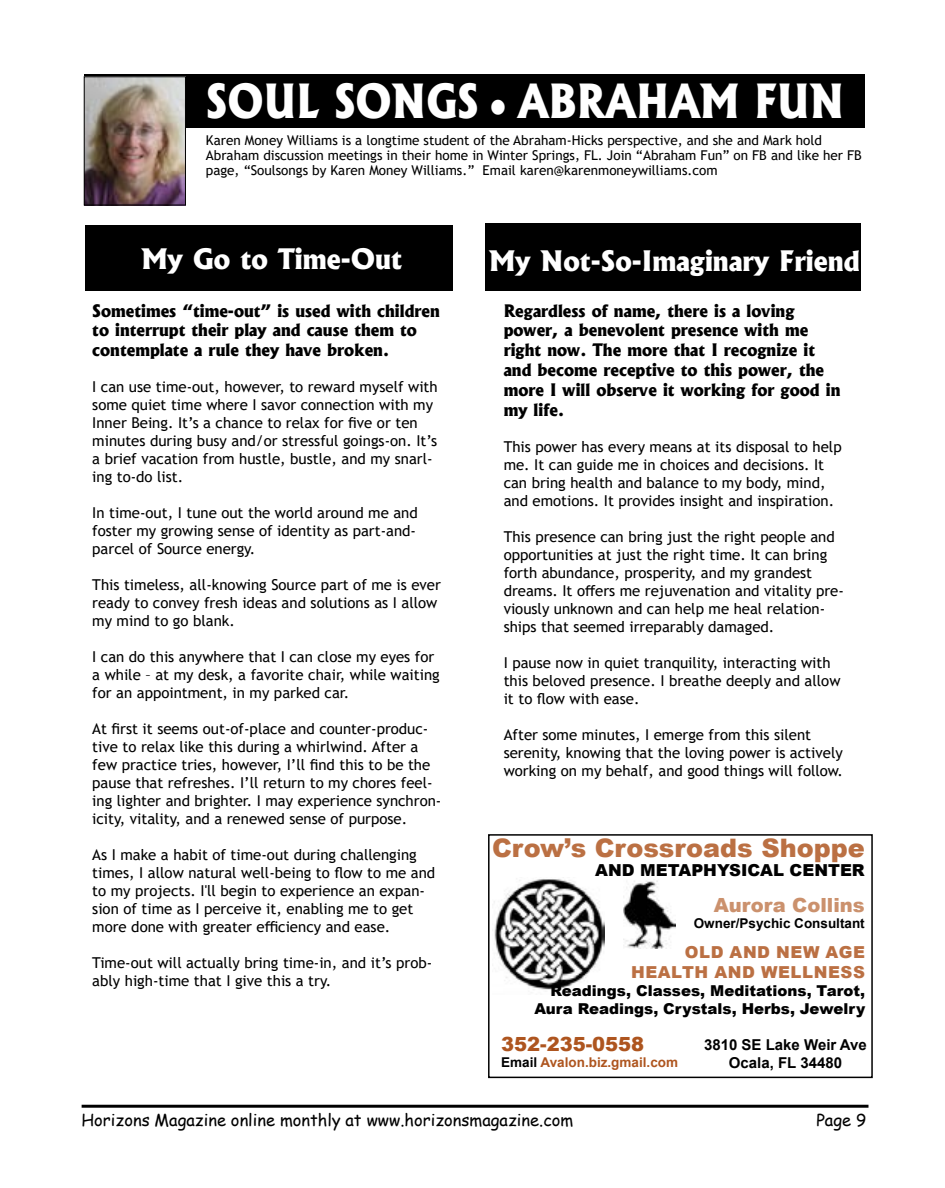
<style>
.page{position:relative;width:945px;height:1188px;background:#fff}
.page>*{position:absolute;margin:0;border:0;box-sizing:border-box;transform-origin:0 0}
.t1{font:800 45px "Albertus";color:#fff;scale:.89 1}
.t2{font:800 27px "Albertus";color:#fff}
.t3{font:900 25.5px "Arial";color:#bb7043}
.t4{font:900 19.5px "Arial";color:#cb916d}
.t5{font:900 19.5px "Arial";color:#ae551f}
.t6{font:800 16.5px/19.8px "Albertus";color:#000}
.t7{font:16.5px "Comic Sans MS";color:#000}
.t8{font:900 16.5px/19.8px "Arial";letter-spacing:.035em;color:#bb7043;text-align:right}
.t9{font:900 16.5px "Arial";color:#000}
.t10{font:15px/18px "Trebuchet MS";color:#000}
.t11{font:900 15px/18px "Arial";color:#000;text-align:right}
.t12{font:700 15px/18px "Arial";color:#000;text-align:center}
.t13{font:13.5px/15px "Trebuchet MS";color:#000}
.t14{font:700 13.5px "Arial";color:#ae551f}
.t15{font:700 13.5px "Arial";color:#000}
.s1{font-size:30px}
.s2{color:#000}
</style>
<div class="page">
<hr style="left:82px;top:1105px;width:787px;height:3px;background:#000">
<div style="left:84px;top:74px;width:781px;height:54px;background:#000"></div>
<img style="left:86px;top:79px;width:98px;height:124px">
<div style="left:84px;top:77px;width:102px;height:128px;border:1px solid #000"></div>
<div style="left:86px;top:225px;width:367px;height:66px;background:#000"></div>
<div style="left:485px;top:224px;width:376px;height:67px;background:#000"></div>
<div style="left:488px;top:834px;width:385px;height:244px;border:2px solid #000"></div>
<img style="left:494px;top:879px;width:111px;height:111px">
<img style="left:623px;top:880px;width:52px;height:69px">
<h1 class="t1" style="left:206px;top:73px;width:719px">SOUL SONGS <span class="s1">•</span> ABRAHAM FUN</h1>
<p class="t13" style="left:206px;top:133px;width:657px">Karen Money Williams is a longtime student of the Abraham-Hicks perspective, and she and Mark hold<br>Abraham discussion meetings in their home in Winter Springs, FL. Join “Abraham Fun” on FB and like her FB page, “Soulsongs by Karen Money Williams.” Email karen@karenmoneywilliams.com</p>
<h2 class="t2" style="left:141px;top:242px;width:262px">My Go to Time-Out</h2>
<h2 class="t2" style="left:489px;top:244px;width:373px">My Not-So-Imaginary Friend</h2>
<p class="t6" style="left:504px;top:301px;width:338px">Regardless of name, there is a loving power, a benevolent presence with me right now. The more that I recognize it and become receptive to this power, the more I will observe it working for good in my life.</p>
<p class="t10" style="left:504px;top:437px;width:340px">This power has every means at its disposal to help me. It can guide me in choices and decisions. It can bring health and balance to my body, mind, and emotions. It provides insight and inspiration.</p>
<p class="t10" style="left:504px;top:527px;width:342px">This presence can bring just the right people and opportunities at just the right time. It can bring forth abundance, prosperity, and my grandest dreams. It offers me rejuvenation and vitality pre&shy;viously unknown and can help me heal relation&shy;ships that seemed irreparably damaged.</p>
<p class="t10" style="left:504px;top:653px;width:338px">I pause now in quiet tranquility, interacting with this beloved presence. I breathe deeply and allow it to flow with ease.</p>
<p class="t10" style="left:504px;top:725px;width:341px">After some minutes, I emerge from this silent serenity, knowing that the loving power is actively working on my behalf, and good things will follow.</p>
<p class="t6" style="left:92px;top:301px;width:349px">Sometimes “time-out” is used with children to interrupt their play and cause them to contemplate a rule they have broken.</p>
<p class="t10" style="left:92px;top:378px;width:347px">I can use time-out, however, to reward myself with some quiet time where I savor connection with my Inner Being. It’s a chance to relax for five or ten minutes during busy and/or stressful goings-on. It’s a brief vacation from hustle, bustle, and my snarl&shy;ing to-do list.</p>
<p class="t10" style="left:92px;top:504px;width:327px;text-align:justify">In time-out, I tune out the world around me and foster my growing sense of identity as part-and&shy;parcel of Source energy.</p>
<p class="t10" style="left:92px;top:576px;width:350px">This timeless, all-knowing Source part of me is ever ready to convey fresh ideas and solutions as I allow my mind to go blank.</p>
<p class="t10" style="left:92px;top:648px;width:349px">I can do this anywhere that I can close my eyes for a while – at my desk, a favorite chair, while waiting for an appointment, in my parked car.</p>
<p class="t10" style="left:92px;top:720px;width:351px">At first it seems out-of-place and counter-produc&shy;tive to relax like this during a whirlwind. After a few practice tries, however, I’ll find this to be the pause that refreshes. I’ll return to my chores feel&shy;ing lighter and brighter. I may experience synchron&shy;icity, vitality, and a renewed sense of purpose.</p>
<p class="t10" style="left:92px;top:846px;width:344px">As I make a habit of time-out during challenging times, I allow natural well-being to flow to me and to my projects. I'll begin to experience an expan&shy;sion of time as I perceive it, enabling me to get more done with greater efficiency and ease.</p>
<p class="t10" style="left:92px;top:954px;width:342px">Time-out will actually bring time-in, and it’s prob&shy;ably high-time that I give this a try.</p>
<h3 class="t3" style="left:492px;top:829px;width:374px">Crow’s Crossroads Shoppe</h3>
<p class="t9" style="left:595px;top:858px;width:271px">AND METAPHYSICAL CENTER</p>
<h3 class="t4" style="left:714px;top:891px;width:153px">Aurora Collins</h3>
<p class="t15" style="left:694px;top:914px;width:173px">Owner/Psychic Consultant</p>
<p class="t8" style="left:631px;top:942px;width:235px">OLD AND NEW AGE<br>HEALTH AND WELLNESS</p>
<p class="t11" style="left:534px;top:981px;width:332px">Readings, Classes, Meditations, Tarot,<br>Aura Readings, Crystals, Herbs, Jewelry</p>
<h3 class="t5" style="left:501px;top:1030px;width:145px">352-235-0558</h3>
<p class="t14" style="left:501px;top:1053px;width:178px"><span class="s2">Email</span> Avalon.biz.gmail.com</p>
<p class="t12" style="left:704px;top:1036px;width:164px">3810 SE Lake Weir Ave<br>Ocala, FL 34480</p>
<p class="t7" style="left:82px;top:1108px;width:493px">Horizons Magazine online monthly at www.horizonsmagazine.com</p>
<p class="t7" style="left:816px;top:1108px;width:51px">Page 9</p>
</div>
